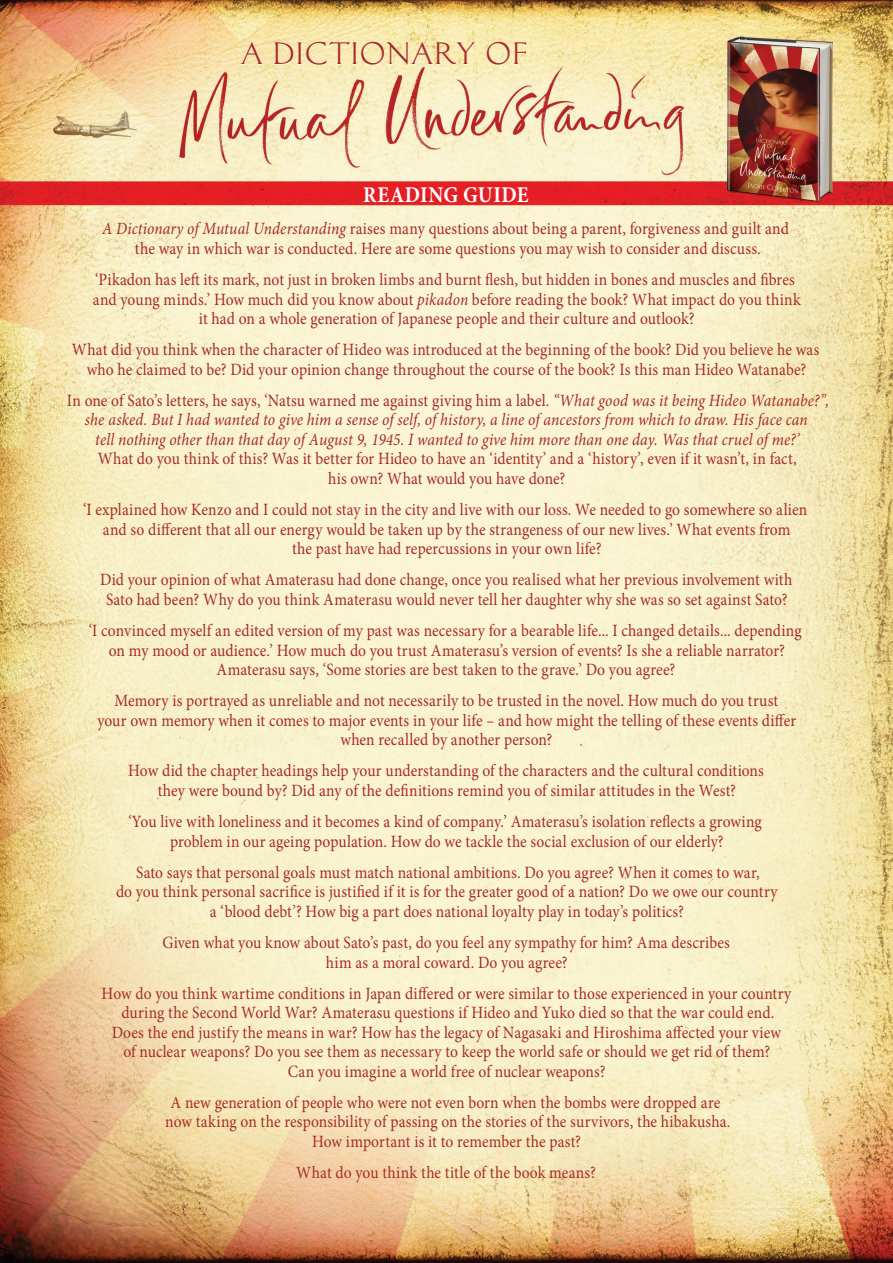
<style>
.page{position:relative;width:893px;height:1263px;background:#fff}
.page>*{position:absolute;margin:0;border:0;box-sizing:border-box;transform-origin:0 0}
.t1{font:42px "Classic Roman";letter-spacing:.01em;color:#a72b28}
.t2{font:700 22.5px "Minion Pro";letter-spacing:.03em;color:#fff;scale:.9 1}
.t3{font:17.25px/19.5px "Minion Pro";letter-spacing:.005em;color:#a72b28;text-align:center;scale:.9 1}
.t4{font:italic 17.25px/19.5px "Minion Pro";letter-spacing:.005em;color:#a72b28;text-align:center;scale:.9 1}
.s1{font-style:italic}
.s2{font-style:normal}
</style>
<div class="page">
<img style="left:0;top:0;width:893px;height:1263px">
<svg style="left:240px;top:41px;width:24px;height:24px"></svg>
<svg style="left:274px;top:41px;width:202px;height:25px"></svg>
<svg style="left:486px;top:41px;width:41px;height:25px"></svg>
<h1 class="t1" style="left:241px;top:27px;width:288px">a dictionary of</h1>
<h2 class="t2" style="left:363px;top:179px;width:185px">READING GUIDE</h2>
<p class="t3" style="left:102px;top:219px;width:765px"><span class="s1">A Dictionary of Mutual Understanding</span> raises many questions about being a parent, forgiveness and guilt and the way in which war is conducted. Here are some questions you may wish to consider and discuss.</p>
<p class="t3" style="left:93px;top:270px;width:788px">‘Pikadon has left its mark, not just in broken limbs and burnt flesh, but hidden in bones and muscles and fibres and young minds.’ How much did you know about <span class="s1">pikadon</span> before reading the book? What impact do you think it had on a whole generation of Japanese people and their culture and outlook?</p>
<p class="t3" style="left:72px;top:340px;width:832px">What did you think when the character of Hideo was introduced at the beginning of the book? Did you believe he was who he claimed to be? Did your opinion change throughout the course of the book? Is this man Hideo Watanabe?</p>
<p class="t4" style="left:67px;top:391px;width:848px"><span class="s2">In one of Sato’s letters, he says, ‘Natsu warned me against giving him a label.</span> “What good was it being Hideo Watanabe?”, she asked. But I had wanted to give him a sense of self, of history, a line of ancestors from which to draw. His face can<br>tell nothing other than that day of August 9, 1945. I wanted to give him more than one day. Was that cruel of me?’</p>
<p class="t3" style="left:98px;top:449px;width:778px">What do you think of this? Was it better for Hideo to have an ‘identity’ and a ‘history’, even if it wasn’t, in fact, his own? What would you have done?</p>
<p class="t3" style="left:83px;top:500px;width:806px">‘I explained how Kenzo and I could not stay in the city and live with our loss. We needed to go somewhere so alien and so different that all our energy would be taken up by the strangeness of our new lives.’ What events from<br>the past have had repercussions in your own life?</p>
<p class="t3" style="left:100px;top:570px;width:771px">Did your opinion of what Amaterasu had done change, once you realised what her previous involvement with<br>Sato had been? Why do you think Amaterasu would never tell her daughter why she was so set against Sato?</p>
<p class="t3" style="left:89px;top:621px;width:794px">‘I convinced myself an edited version of my past was necessary for a bearable life... I changed details... depending on my mood or audience.’ How much do you trust Amaterasu’s version of events? Is she a reliable narrator?<br>Amaterasu says, ‘Some stories are best taken to the grave.’ Do you agree?</p>
<p class="t3" style="left:97px;top:691px;width:778px">Memory is portrayed as unreliable and not necessarily to be trusted in the novel. How much do you trust<br>your own memory when it comes to major events in your life – and how might the telling of these events differ when recalled by another person?</p>
<p class="t3" style="left:128px;top:761px;width:708px">How did the chapter headings help your understanding of the characters and the cultural conditions they were bound by? Did any of the definitions remind you of similar attitudes in the West?</p>
<p class="t3" style="left:128px;top:812px;width:705px">‘You live with loneliness and it becomes a kind of company.’ Amaterasu’s isolation reflects a growing problem in our ageing population. How do we tackle the social exclusion of our elderly?</p>
<p class="t3" style="left:116px;top:863px;width:737px">Sato says that personal goals must match national ambitions. Do you agree? When it comes to war,<br>do you think personal sacrifice is justified if it is for the greater good of a nation? Do we owe our country a ‘blood debt’? How big a part does national loyalty play in today’s politics?</p>
<p class="t3" style="left:163px;top:933px;width:632px">Given what you know about Sato’s past, do you feel any sympathy for him? Ama describes him as a moral coward. Do you agree?</p>
<p class="t3" style="left:102px;top:983px;width:768px">How do you think wartime conditions in Japan differed or were similar to those experienced in your country during the Second World War? Amaterasu questions if Hideo and Yuko died so that the war could end.<br>Does the end justify the means in war? How has the legacy of Nagasaki and Hiroshima affected your view<br>of nuclear weapons? Do you see them as necessary to keep the world safe or should we get rid of them?<br>Can you imagine a world free of nuclear weapons?</p>
<p class="t3" style="left:165px;top:1093px;width:629px">A new generation of people who were not even born when the bombs were dropped are now taking on the responsibility of passing on the stories of the survivors, the hibakusha.<br>How important is it to remember the past?</p>
<p class="t3" style="left:296px;top:1163px;width:334px">What do you think the title of the book means?</p>
</div>
